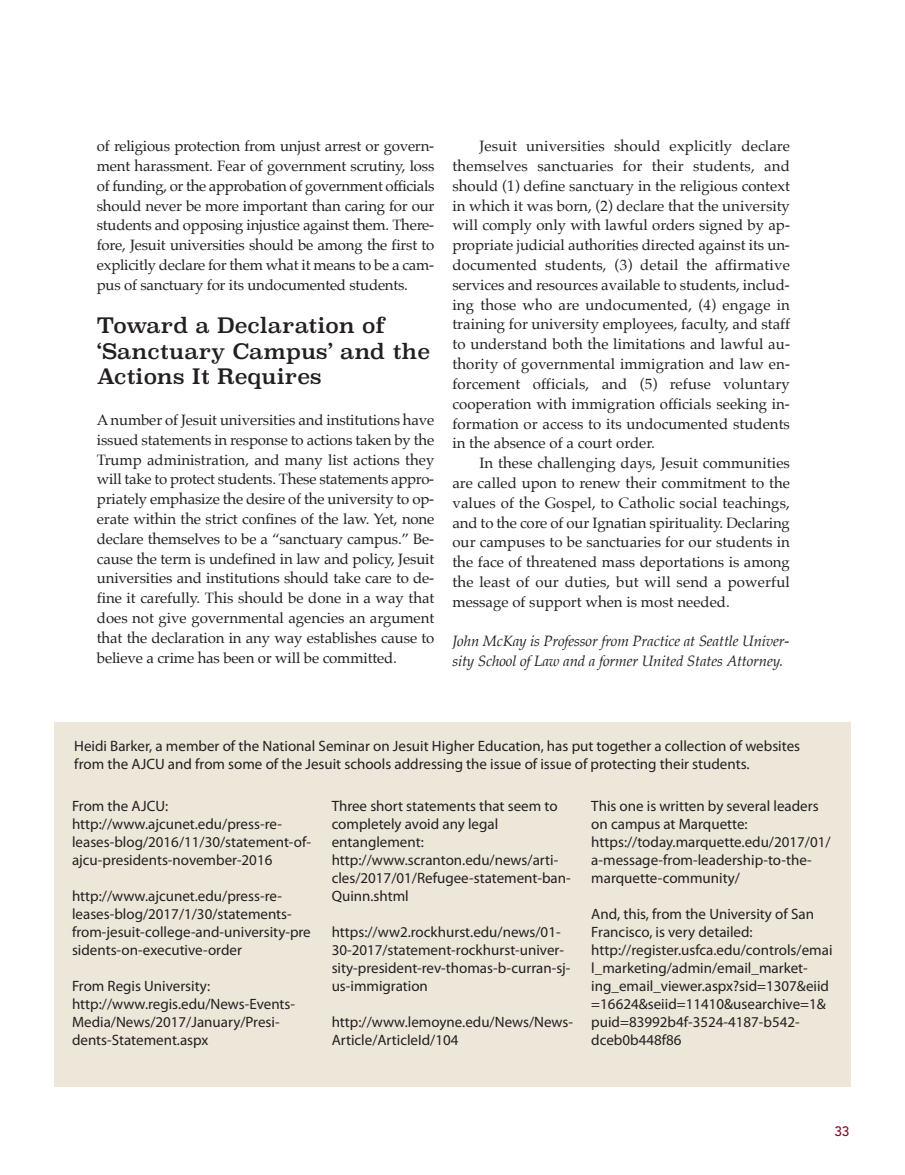
<style>
.page{position:relative;width:905px;height:1175px;background:#fff}
.page>*{position:absolute;margin:0;border:0;box-sizing:border-box;transform-origin:0 0}
.t1{font:21px/25.2px "Superclarendon Rg";color:#231f20}
.t2{font:15px/19.8px "Palatino";letter-spacing:-.01em;color:#231f20;text-align:justify}
.t3{font:15px/18px "Myriad Pro";color:#231f20}
.t4{font:italic 15px/19.8px "Palatino";letter-spacing:-.01em;color:#231f20}
.t5{font:500 13.5px "Avenir";color:#840a2b}
</style>
<div class="page">
<div style="left:54px;top:722px;width:797px;height:364px;background:#ece7d9"></div>
<p class="t2" style="left:97px;top:137px;width:339px">of religious protection from unjust arrest or govern&shy;ment harassment. Fear of government scrutiny, loss of funding, or the approbation of government officials should never be more important than caring for our students and opposing injustice against them. There&shy;fore, Jesuit universities should be among the first to explicitly declare for them what it means to be a cam&shy;pus of sanctuary for its undocumented students.</p>
<h1 class="t1" style="left:97px;top:313px;width:335px">Toward a Declaration of ‘Sanctuary Campus’ and the<br>Actions It Requires</h1>
<p class="t2" style="left:97px;top:411px;width:339px">Anumber of Jesuit universities and institutions have issued statements in response to actions taken by the Trump administration, and many list actions they will take to protect students. These statements appro&shy;priately emphasize the desire of the university to op&shy;erate within the strict confines of the law. Yet, none declare themselves to be a “sanctuary campus.” Be&shy;cause the term is undefined in law and policy, Jesuit universities and institutions should take care to de&shy;fine it carefully. This should be done in a way that does not give governmental agencies an argument that the declaration in any way establishes cause to believe a crime has been or will be committed.</p>
<p class="t2" style="left:452px;top:137px;width:339px;text-indent:27px">Jesuit universities should explicitly declare themselves sanctuaries for their students, and should (1) define sanctuary in the religious context in which it was born, (2) declare that the university will comply only with lawful orders signed by ap&shy;propriate judicial authorities directed against its un&shy;documented students, (3) detail the affirmative services and resources available to students, includ&shy;ing those who are undocumented, (4) engage in training for university employees, faculty, and staff to understand both the limitations and lawful au&shy;thority of governmental immigration and law en&shy;forcement officials, and (5) refuse voluntary cooperation with immigration officials seeking in&shy;formation or access to its undocumented students in the absence of a court order.</p>
<p class="t2" style="left:452px;top:454px;width:339px;text-indent:27px">In these challenging days, Jesuit communities are called upon to renew their commitment to the values of the Gospel, to Catholic social teachings, and to the core of our Ignatian spirituality. Declaring our campuses to be sanctuaries for our students in the face of threatened mass deportations is among the least of our duties, but will send a powerful message of support when is most needed.</p>
<p class="t4" style="left:452px;top:632px;width:339px">John McKay is Professor from Practice at Seattle Univer&shy;sity School of Law and a former United States Attorney.</p>
<p class="t3" style="left:74px;top:738px;width:727px">Heidi Barker, a member of the National Seminar on Jesuit Higher Education, has put together a collection of websites from the AJCU and from some of the Jesuit schools addressing the issue of issue of protecting their students.</p>
<p class="t3" style="left:72px;top:798px;width:240px">From the AJCU: http://www.ajcunet.edu/press-re&shy;leases-blog/2016/11/30/statement-of&shy;ajcu-presidents-november-2016</p>
<p class="t3" style="left:72px;top:888px;width:240px">http://www.ajcunet.edu/press-re&shy;leases-blog/2017/1/30/statements&shy;from-jesuit-college-and-university-pre sidents-on-executive-order</p>
<p class="t3" style="left:72px;top:978px;width:224px">From Regis University: http://www.regis.edu/News-Events-<br>Media/News/2017/January/Presi&shy;dents-Statement.aspx</p>
<p class="t3" style="left:332px;top:798px;width:240px">Three short statements that seem to completely avoid any legal entanglement: http://www.scranton.edu/news/arti&shy;cles/2017/01/Refugee-statement-ban-<br>Quinn.shtml</p>
<p class="t3" style="left:332px;top:924px;width:240px">https://ww2.rockhurst.edu/news/01- 30-2017/statement-rockhurst-univer&shy;sity-president-rev-thomas-b-curran-sj&shy;us-immigration</p>
<p class="t3" style="left:332px;top:1014px;width:243px">http://www.lemoyne.edu/News/News-<br>Article/ArticleId/104</p>
<p class="t3" style="left:591px;top:798px;width:241px">This one is written by several leaders on campus at Marquette: https://today.marquette.edu/2017/01/ a-message-from-leadership-to-the&shy;marquette-community/</p>
<p class="t3" style="left:591px;top:906px;width:243px">And, this, from the University of San Francisco, is very detailed: http://register.usfca.edu/controls/emai l_marketing/admin/email_market&shy;ing_email_viewer.aspx?sid=1307&amp;eiid =16624&amp;seiid=11410&amp;usearchive=1&amp; puid=83992b4f-3524-4187-b542- dceb0b448f86</p>
<p class="t5" style="left:834px;top:1119px;width:17px">33</p>
</div>
